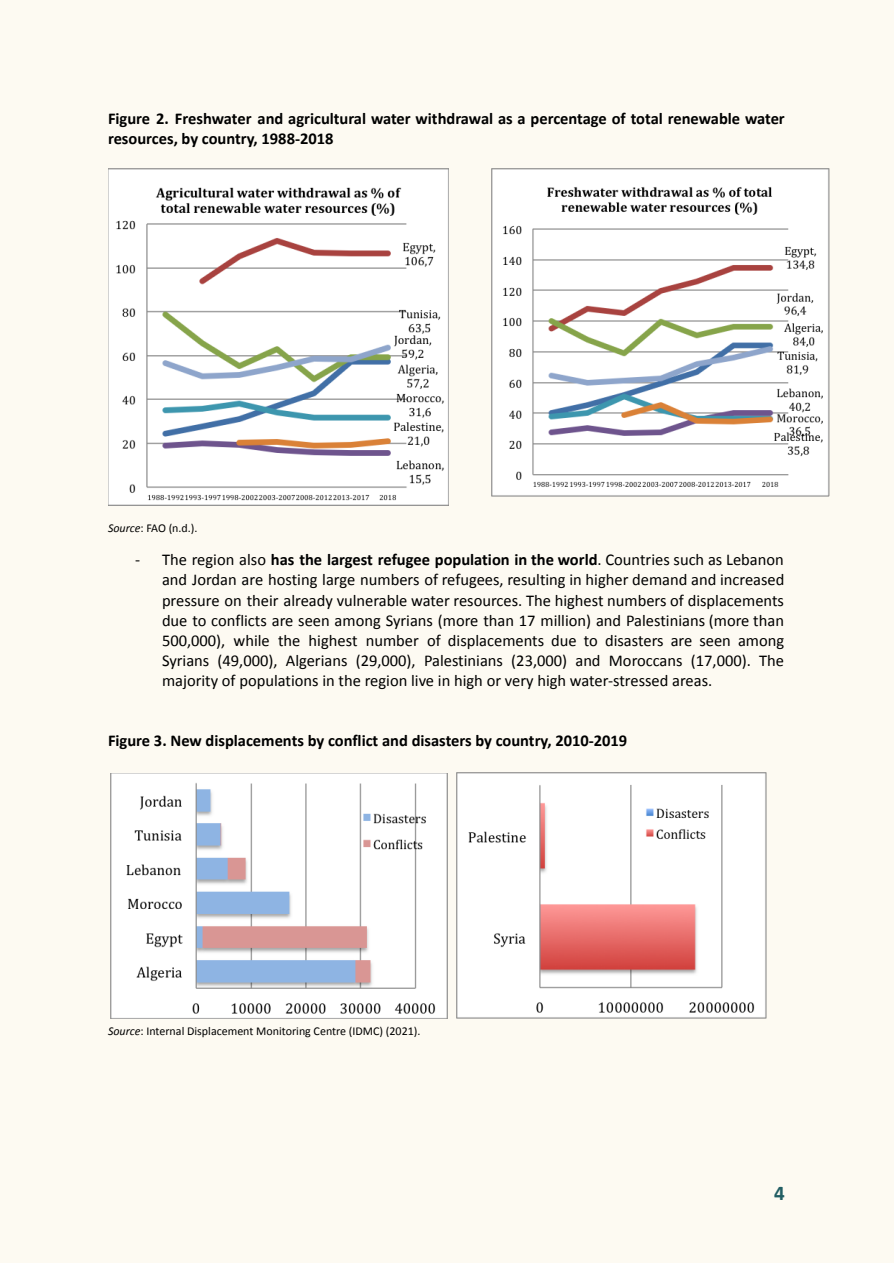
<style>
.page{position:relative;width:894px;height:1263px;background:#fff}
.page>*{position:absolute;margin:0;border:0;box-sizing:border-box;transform-origin:0 0}
.t1{font:700 21px "Calibri";color:#225e64}
.t2{font:16.5px/20.1px "Calibri";color:#000;text-align:justify}
.t3{font:700 16.5px/20.1px "Calibri";color:#000}
.t4{font:12px "Calibri";color:#000}
.s1{font-style:italic}
.s2{font-weight:700}
</style>
<div class="page">
<div style="left:0;top:0;width:893px;height:1263px;background:#fdfaf2"></div>
<img style="left:492px;top:168px;width:337px;height:329px">
<img style="left:108px;top:168px;width:341px;height:338px">
<img style="left:110px;top:773px;width:338px;height:246px">
<img style="left:456px;top:772px;width:311px;height:247px">
<p class="t3" style="left:108px;top:110px;width:678px">Figure 2. Freshwater and agricultural water withdrawal as a percentage of total renewable water resources, by country, 1988-2018</p>
<p class="t4" style="left:108px;top:523px;width:91px"><span class="s1">Source</span>: FAO (n.d.).</p>
<p class="t2" style="left:162px;top:551px;width:624px;text-indent:-27px">- The region also <span class="s2">has the largest refugee population in the world</span>. Countries such as Lebanon and Jordan are hosting large numbers of refugees, resulting in higher demand and increased pressure on their already vulnerable water resources. The highest numbers of displacements due to conflicts are seen among Syrians (more than 17 million) and Palestinians (more than 500,000), while the highest number of displacements due to disasters are seen among Syrians (49,000), Algerians (29,000), Palestinians (23,000) and Moroccans (17,000). The majority of populations in the region live in high or very high water-stressed areas.</p>
<p class="t3" style="left:108px;top:732px;width:521px">Figure 3. New displacements by conflict and disasters by country, 2010-2019</p>
<p class="t4" style="left:108px;top:1026px;width:314px"><span class="s1">Source</span>: Internal Displacement Monitoring Centre (IDMC) (2021).</p>
<p class="t1" style="left:774px;top:1185px;width:12px">4</p>
</div>
